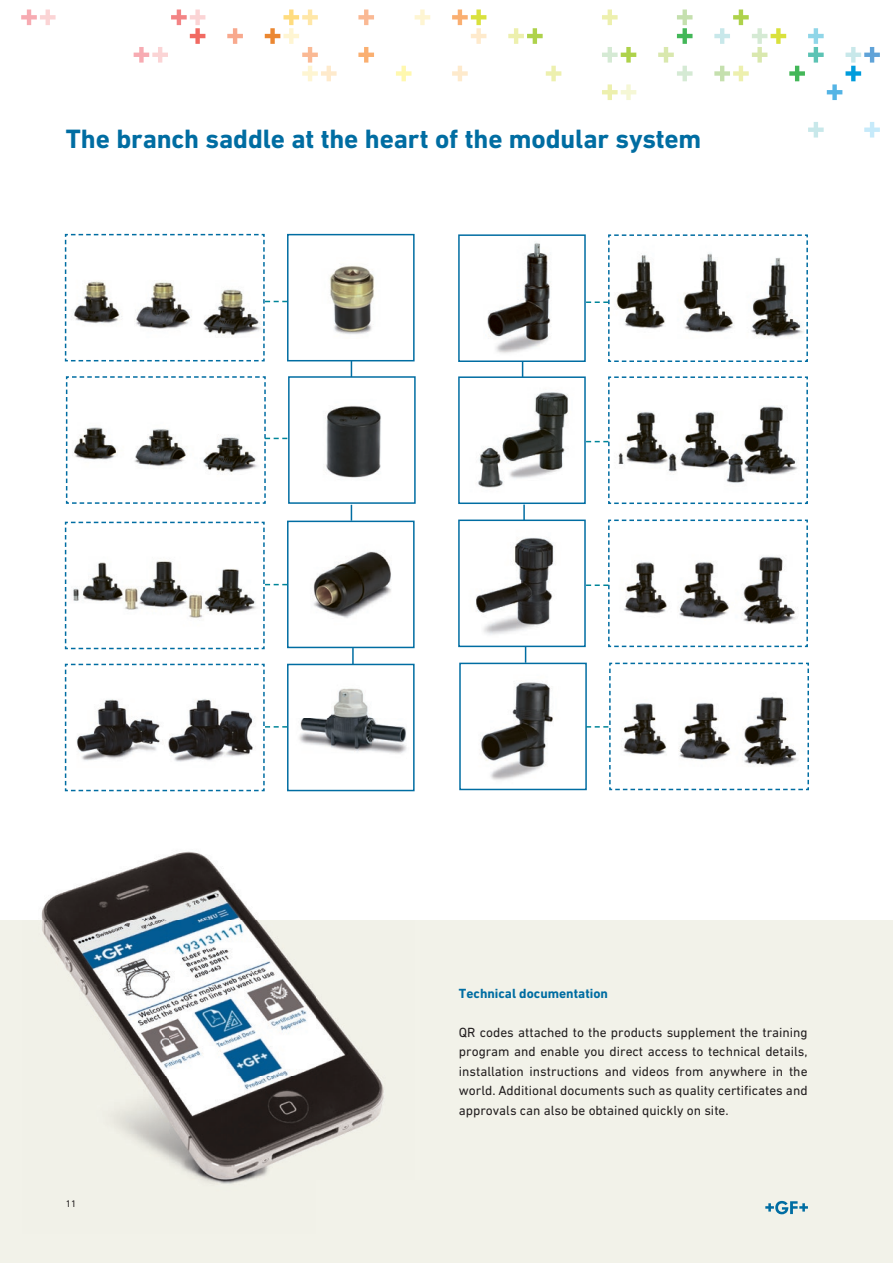
<style>
.page{position:relative;width:893px;height:1263px;background:#fff}
.page>*{position:absolute;margin:0;border:0;box-sizing:border-box;transform-origin:0 0}
.t1{font:700 27px "DIN Next W1 G";letter-spacing:-.005em;color:#006da2}
.t2{font:13.5px/19.5px "DIN Next W1 G";color:#231f20;text-align:justify}
.t3{font:700 13.5px "DIN Next W1 G";color:#006da2}
.t4{font:9.75px "DIN Next W1 G";color:#231f20}
</style>
<div class="page">
<img style="left:299px;top:688px;width:108px;height:66px">
<div style="left:287px;top:664px;width:128px;height:127px;border:2px solid #006da2"></div>
<img style="left:480px;top:682px;width:73px;height:98px">
<div style="left:459px;top:663px;width:128px;height:127px;border:2px solid #006da2"></div>
<img style="left:476px;top:537px;width:78px;height:98px">
<div style="left:458px;top:519px;width:128px;height:128px;border:2px solid #006da2"></div>
<img style="left:478px;top:392px;width:90px;height:96px">
<div style="left:458px;top:376px;width:128px;height:128px;border:2px solid #006da2"></div>
<img style="left:487px;top:242px;width:64px;height:112px">
<div style="left:458px;top:234px;width:128px;height:128px;border:2px solid #006da2"></div>
<img style="left:313px;top:551px;width:78px;height:67px">
<div style="left:287px;top:521px;width:128px;height:127px;border:2px solid #006da2"></div>
<img style="left:325px;top:405px;width:56px;height:73px">
<div style="left:288px;top:376px;width:128px;height:128px;border:2px solid #006da2"></div>
<img style="left:329px;top:266px;width:45px;height:69px">
<div style="left:287px;top:234px;width:128px;height:127px;border:2px solid #006da2"></div>
<svg style="left:64px;top:233px;width:223px;height:129px"></svg>
<svg style="left:65px;top:376px;width:222px;height:128px"></svg>
<svg style="left:64px;top:521px;width:223px;height:129px"></svg>
<svg style="left:64px;top:663px;width:223px;height:129px"></svg>
<svg style="left:586px;top:662px;width:223px;height:129px"></svg>
<svg style="left:586px;top:519px;width:222px;height:129px"></svg>
<svg style="left:586px;top:376px;width:222px;height:128px"></svg>
<svg style="left:586px;top:234px;width:222px;height:128px"></svg>
<svg style="left:351px;top:361px;width:1px;height:16px"></svg>
<svg style="left:351px;top:505px;width:1px;height:16px"></svg>
<svg style="left:352px;top:648px;width:2px;height:16px"></svg>
<svg style="left:522px;top:361px;width:1px;height:16px"></svg>
<svg style="left:523px;top:505px;width:2px;height:15px"></svg>
<svg style="left:525px;top:647px;width:1px;height:16px"></svg>
<svg style="left:21px;top:10px;width:35px;height:15px"></svg>
<svg style="left:134px;top:10px;width:71px;height:53px"></svg>
<svg style="left:227px;top:28px;width:16px;height:16px"></svg>
<svg style="left:265px;top:10px;width:72px;height:71px"></svg>
<svg style="left:358px;top:47px;width:16px;height:16px"></svg>
<svg style="left:358px;top:10px;width:16px;height:15px"></svg>
<svg style="left:396px;top:66px;width:15px;height:15px"></svg>
<svg style="left:415px;top:10px;width:15px;height:15px"></svg>
<svg style="left:452px;top:66px;width:16px;height:15px"></svg>
<svg style="left:452px;top:10px;width:34px;height:34px"></svg>
<svg style="left:508px;top:28px;width:35px;height:16px"></svg>
<svg style="left:546px;top:66px;width:15px;height:15px"></svg>
<svg style="left:602px;top:10px;width:16px;height:15px"></svg>
<svg style="left:602px;top:84px;width:34px;height:16px"></svg>
<svg style="left:602px;top:47px;width:34px;height:16px"></svg>
<svg style="left:658px;top:10px;width:34px;height:71px"></svg>
<svg style="left:808px;top:122px;width:16px;height:16px"></svg>
<svg style="left:864px;top:122px;width:16px;height:16px"></svg>
<svg style="left:714px;top:10px;width:166px;height:90px"></svg>
<div style="left:0;top:920px;width:893px;height:343px;background:#f2f2e9"></div>
<img style="left:41px;top:851px;width:343px;height:333px">
<svg style="left:765px;top:1201px;width:43px;height:13px"></svg>
<h1 class="t1" style="left:66px;top:123px;width:637px">The branch saddle at the heart of the modular system</h1>
<p class="t4" style="left:66px;top:1197px;width:12px">11</p>
<p class="t3" style="left:459px;top:985px;width:151px">Technical documentation</p>
<p class="t2" style="left:459px;top:1022px;width:350px">QR codes attached to the products supplement the training program and enable you direct access to technical details, installation instructions and videos from anywhere in the world. Additional documents such as quality certificates and approvals can also be obtained quickly on site.</p>
</div>
